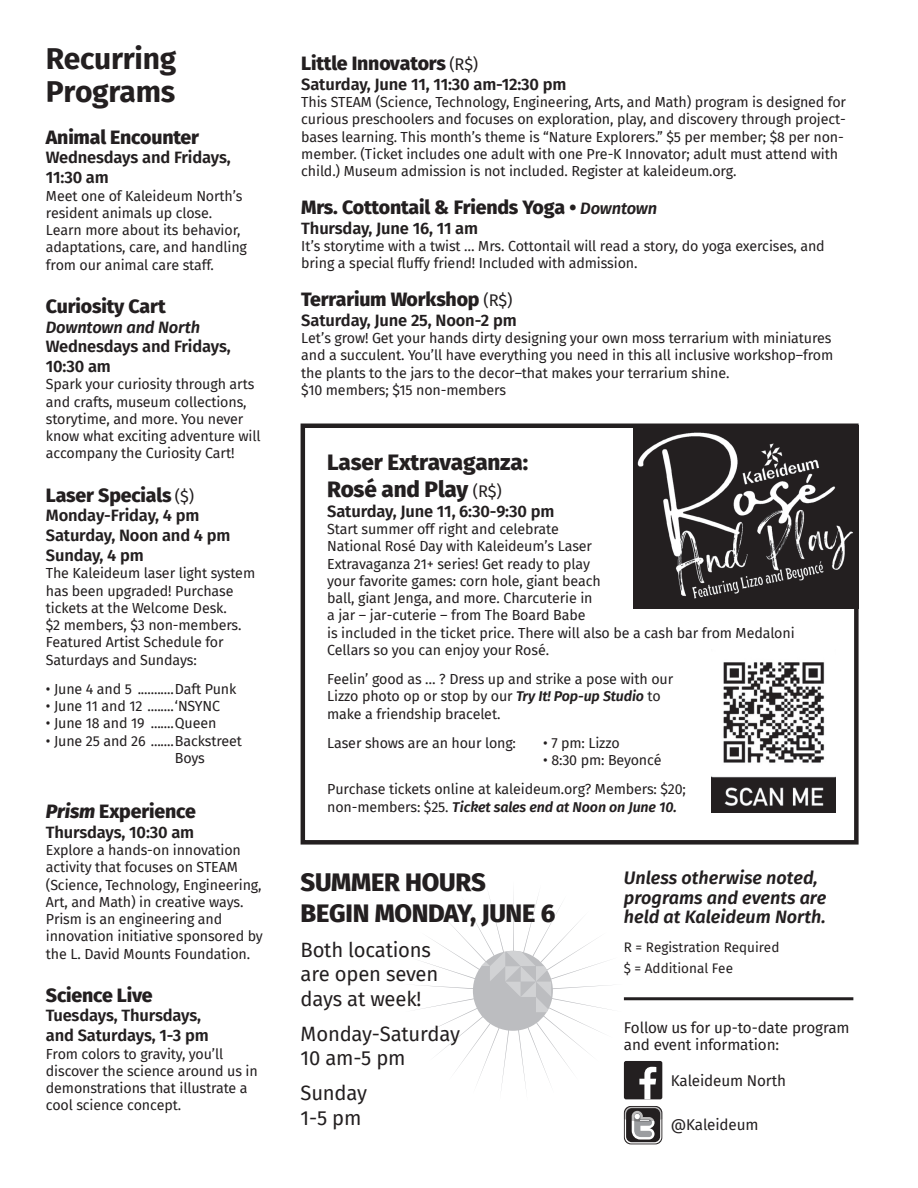
<style>
.page{position:relative;width:918px;height:1188px;background:#fff}
.page>*{position:absolute;margin:0;border:0;box-sizing:border-box;transform-origin:0 0}
.t1{font:700 30px/33px "Fira Sans";letter-spacing:-.01em;color:#231f20}
.t2{font:800 25.5px/30.6px "Fira Sans";letter-spacing:-.01em;color:#231f20}
.t3{font:800 22.5px/27px "Fira Sans";letter-spacing:-.01em;color:#231f20}
.t4{font:20.25px/24.3px "Fira Sans";letter-spacing:-.01em;color:#231f20}
.t5{font:800 19.5px "Fira Sans";letter-spacing:-.01em;color:#231f20}
.t6{font:italic 600 18px/19.5px "Fira Sans";color:#231f20}
.t7{font:600 16.5px/19.8px "Fira Sans";letter-spacing:-.01em;color:#231f20}
.t8{font:italic 600 16.5px "Fira Sans";letter-spacing:-.01em;color:#231f20}
.t9{font:15.3px/17px "Fira Sans";letter-spacing:-.01em;color:#231f20}
.t10{font:14.25px/17.2px "Fira Sans";letter-spacing:-.01em;color:#231f20}
.t11{font:italic 600 14.25px "Fira Sans";letter-spacing:-.01em;color:#231f20}
.t12{font:13.5px/21px "Fira Sans";color:#231f20}
.s1{font-weight:400;font-size:16.5px}
.s2{font-style:italic}
.s3{font-weight:600;font-style:italic;font-size:16.5px}
.s4{font-weight:600;font-style:italic}
.s5{font-weight:400;font-style:normal}
</style>
<div class="page">
<hr style="left:624px;top:997px;width:229px;height:3px;background:#231f20">
<svg style="left:416px;top:894px;width:208px;height:204px"></svg>
<div style="left:473px;top:951px;width:80px;height:80px;background:#bcbdc0;border-radius:50%"></div>
<svg style="left:475px;top:951px;width:76px;height:61px"></svg>
<div style="left:624px;top:1061px;width:38px;height:38px;background:#231f20;border-radius:2px"></div>
<svg style="left:639px;top:1067px;width:17px;height:32px"></svg>
<svg style="left:624px;top:1106px;width:38px;height:38px"></svg>
<div style="left:301px;top:424px;width:558px;height:421px;border:4px solid #231f20"></div>
<img style="left:633px;top:425px;width:226px;height:183px">
<img style="left:712px;top:662px;width:124px;height:150px">
<h1 class="t1" style="left:46px;top:40px;width:132px">Recurring<br>Programs</h1>
<h3 class="t5" style="left:46px;top:120px;width:155px">Animal Encounter</h3>
<p class="t7" style="left:46px;top:147px;width:186px">Wednesdays and Fridays,<br>11:30 am</p>
<p class="t10" style="left:46px;top:187px;width:203px">Meet one of Kaleideum North’s resident animals up close.<br>Learn more about its behavior, adaptations, care, and handling from our animal care staff.</p>
<h3 class="t5" style="left:46px;top:289px;width:122px">Curiosity Cart</h3>
<p class="t8" style="left:46px;top:313px;width:156px">Downtown and North</p>
<p class="t7" style="left:46px;top:336px;width:186px">Wednesdays and Fridays,<br>10:30 am</p>
<p class="t10" style="left:46px;top:375px;width:216px">Spark your curiosity through arts and crafts, museum collections, storytime, and more. You never know what exciting adventure will accompany the Curiosity Cart!</p>
<h3 class="t5" style="left:46px;top:478px;width:150px">Laser Specials <span class="s1">($)</span></h3>
<p class="t7" style="left:46px;top:505px;width:186px">Monday-Friday, 4 pm<br>Saturday, Noon and 4 pm<br>Sunday, 4 pm</p>
<p class="t10" style="left:46px;top:564px;width:211px">The Kaleideum laser light system has been upgraded! Purchase tickets at the Welcome Desk.<br>$2 members, $3 non-members.<br>Featured Artist Schedule for<br>Saturdays and Sundays:</p>
<p class="t10" style="left:46px;top:680px;width:192px">• June 4 and 5 ...........Daft Punk</p>
<p class="t10" style="left:46px;top:697px;width:176px">• June 11 and 12 ........‘NSYNC</p>
<p class="t10" style="left:46px;top:714px;width:172px">• June 18 and 19 .......Queen</p>
<p class="t10" style="left:46px;top:732px;width:198px">• June 25 and 26 .......Backstreet</p>
<h3 class="t5" style="left:46px;top:794px;width:151px"><span class="s2">Prism</span> Experience</h3>
<p class="t7" style="left:46px;top:821px;width:150px">Thursdays, 10:30 am</p>
<p class="t10" style="left:46px;top:841px;width:218px">Explore a hands-on innovation activity that focuses on STEAM (Science, Technology, Engineering,<br>Art, and Math) in creative ways.<br>Prism is an engineering and innovation initiative sponsored by the L. David Mounts Foundation.</p>
<h3 class="t5" style="left:46px;top:978px;width:108px">Science Live</h3>
<p class="t7" style="left:46px;top:1005px;width:164px">Tuesdays, Thursdays, and Saturdays, 1-3 pm</p>
<p class="t10" style="left:46px;top:1045px;width:213px">From colors to gravity, you’ll discover the science around us in demonstrations that illustrate a cool science concept.</p>
<h3 class="t5" style="left:301px;top:46px;width:178px">Little Innovators <span class="s1">(R$)</span></h3>
<p class="t7" style="left:301px;top:73px;width:267px">Saturday, June 11, 11:30 am-12:30 pm</p>
<p class="t10" style="left:301px;top:93px;width:546px">This STEAM (Science, Technology, Engineering, Arts, and Math) program is designed for curious preschoolers and focuses on exploration, play, and discovery through project&shy;bases learning. This month’s theme is “Nature Explorers.” $5 per member; $8 per non&shy;member. (Ticket includes one adult with one Pre-K Innovator; adult must attend with child.) Museum admission is not included. Register at kaleideum.org.</p>
<h3 class="t5" style="left:301px;top:190px;width:357px">Mrs. Cottontail &amp; Friends Yoga • <span class="s3">Downtown</span></h3>
<p class="t7" style="left:301px;top:217px;width:178px">Thursday, June 16, 11 am</p>
<p class="t10" style="left:301px;top:237px;width:525px">It’s storytime with a twist … Mrs. Cottontail will read a story, do yoga exercises, and bring a special fluffy friend! Included with admission.</p>
<h3 class="t5" style="left:301px;top:282px;width:213px">Terrarium Workshop <span class="s1">(R$)</span></h3>
<p class="t7" style="left:301px;top:309px;width:217px">Saturday, June 25, Noon-2 pm</p>
<p class="t10" style="left:301px;top:329px;width:533px">Let’s grow! Get your hands dirty designing your own moss terrarium with miniatures and a succulent. You’ll have everything you need in this all inclusive workshop–from the plants to the jars to the decor–that makes your terrarium shine.<br>$10 members; $15 non-members</p>
<h3 class="t3" style="left:327px;top:447px;width:202px">Laser Extravaganza:<br>Rosé and Play <span class="s1">(R$)</span></h3>
<p class="t7" style="left:327px;top:500px;width:229px">Saturday, June 11, 6:30-9:30 pm</p>
<p class="t10" style="left:327px;top:520px;width:469px">Start summer off right and celebrate<br>National Rosé Day with Kaleideum’s Laser<br>Extravaganza 21+ series! Get ready to play<br>your favorite games: corn hole, giant beach<br>ball, giant Jenga, and more. Charcuterie in<br>a jar – jar-cuterie – from The Board Babe<br>is included in the ticket price. There will also be a cash bar from Medaloni Cellars so you can enjoy your Rosé.</p>
<p class="t10" style="left:327px;top:670px;width:347px">Feelin’ good as … ? Dress up and strike a pose with our<br>Lizzo photo op or stop by our <span class="s4">Try It! Pop-up Studio</span> to make a friendship bracelet.</p>
<p class="t10" style="left:327px;top:734px;width:190px">Laser shows are an hour long:</p>
<p class="t10" style="left:543px;top:734px;width:78px">• 7 pm: Lizzo</p>
<p class="t10" style="left:327px;top:745px;width:360px;line-height:29.2px;text-indent:216px">• 8:30 pm: Beyoncé<br>Purchase tickets online at kaleideum.org? Members: $20;</p>
<p class="t11" style="left:327px;top:795px;width:351px"><span class="s5">non-members: $25.</span> Ticket sales end at Noon on June 10.</p>
<h2 class="t2" style="left:301px;top:865px;width:256px">SUMMER HOURS<br>BEGIN MONDAY, JUNE 6</h2>
<h3 class="t4" style="left:301px;top:937px;width:139px">Both locations are open seven days at week!</h3>
<h3 class="t4" style="left:301px;top:1021px;width:161px">Monday-Saturday<br>10 am-5 pm</h3>
<h3 class="t4" style="left:301px;top:1080px;width:68px">Sunday<br>1-5 pm</h3>
<p class="t6" style="left:624px;top:867px;width:204px">Unless otherwise noted, programs and events are held at Kaleideum North.</p>
<p class="t12" style="left:624px;top:936px;width:157px">R = Registration Required $ = Additional Fee</p>
<p class="t9" style="left:624px;top:1019px;width:227px">Follow us for up-to-date program and event information:</p>
<p class="t9" style="left:671px;top:1072px;width:117px">Kaleideum North</p>
<p class="t9" style="left:671px;top:1116px;width:89px">@Kaleideum</p>
</div>
